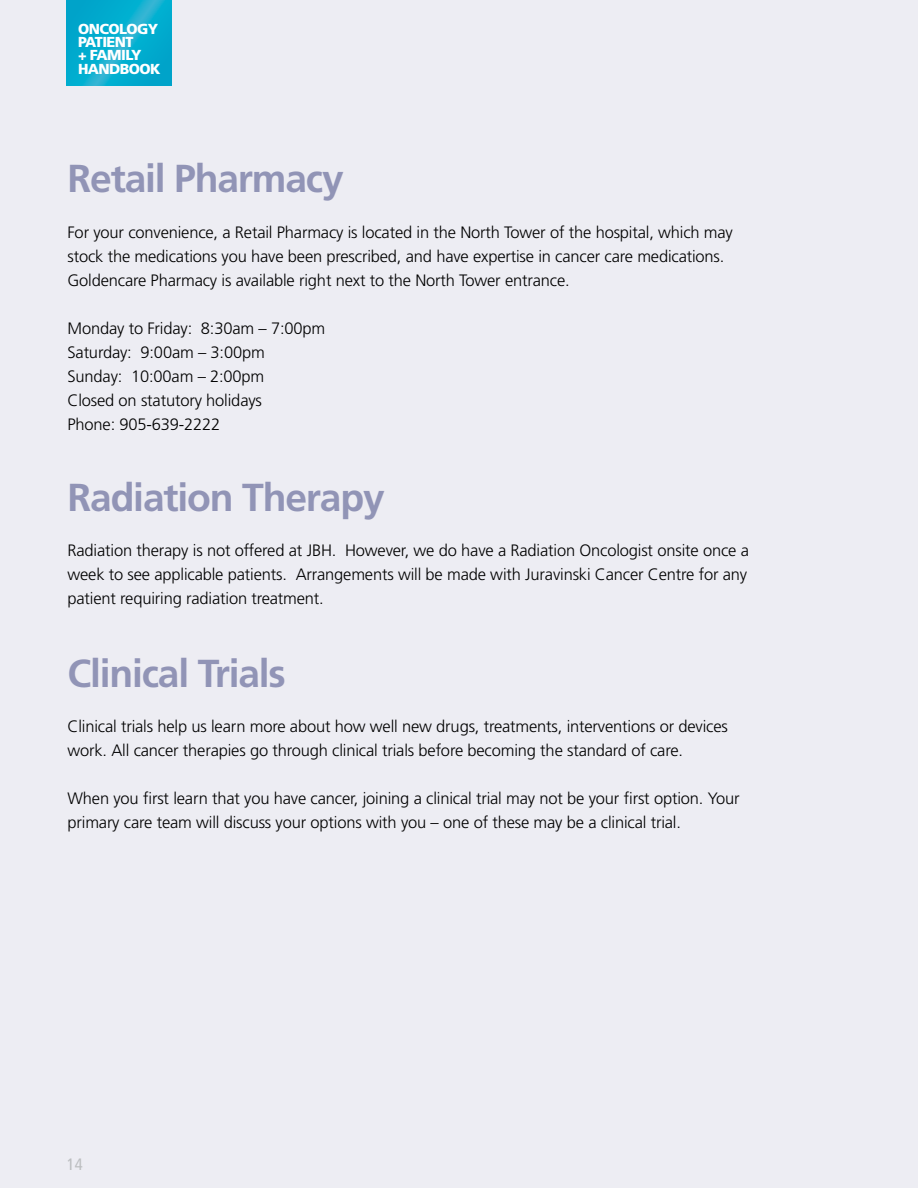
<style>
.page{position:relative;width:918px;height:1188px;background:#ededf3}
.page>*{position:absolute;margin:0;border:0;box-sizing:border-box;transform-origin:0 0}
.t1{font:700 39px "Frutiger";letter-spacing:-.03em;color:#9194b6}
.t2{font:300 16.5px/24px "Frutiger";letter-spacing:-.01em;color:#000}
.t3{font:condensed 16.5px "Frutiger";color:#bcbec0}
.t4{font:900 14.4px/13.4px "Frutiger";letter-spacing:-.04em;color:#fff}
</style>
<div class="page">
<svg style="left:67px;top:0;width:105px;height:85px;background:#07acce"></svg>
<p class="t4" style="left:78px;top:22px;width:84px">ONCOLOGY<br>PATIENT<br>+ FAMILY<br>HANDBOOK</p>
<h1 class="t1" style="left:68px;top:156px;width:278px">Retail Pharmacy</h1>
<p class="t2" style="left:68px;top:220px;width:667px">For your convenience, a Retail Pharmacy is located in the North Tower of the hospital, which may stock the medications you have been prescribed, and have expertise in cancer care medications.<br>Goldencare Pharmacy is available right next to the North Tower entrance.</p>
<p class="t2" style="left:68px;top:316px;width:259px">Monday to Friday: 8:30am – 7:00pm<br>Saturday: 9:00am – 3:00pm<br>Sunday: 10:00am – 2:00pm<br>Closed on statutory holidays<br>Phone: 905-639-2222</p>
<h1 class="t1" style="left:68px;top:474px;width:319px">Radiation Therapy</h1>
<p class="t2" style="left:68px;top:538px;width:683px;text-align:justify">Radiation therapy is not offered at JBH. However, we do have a Radiation Oncologist onsite once a week to see applicable patients. Arrangements will be made with Juravinski Cancer Centre for any patient requiring radiation treatment.</p>
<h1 class="t1" style="left:68px;top:650px;width:220px">Clinical Trials</h1>
<p class="t2" style="left:68px;top:714px;width:662px">Clinical trials help us learn more about how well new drugs, treatments, interventions or devices work. All cancer therapies go through clinical trials before becoming the standard of care.</p>
<p class="t2" style="left:68px;top:786px;width:674px">When you first learn that you have cancer, joining a clinical trial may not be your first option. Your primary care team will discuss your options with you – one of these may be a clinical trial.</p>
<p class="t3" style="left:67px;top:1154px;width:17px">14</p>
</div>
